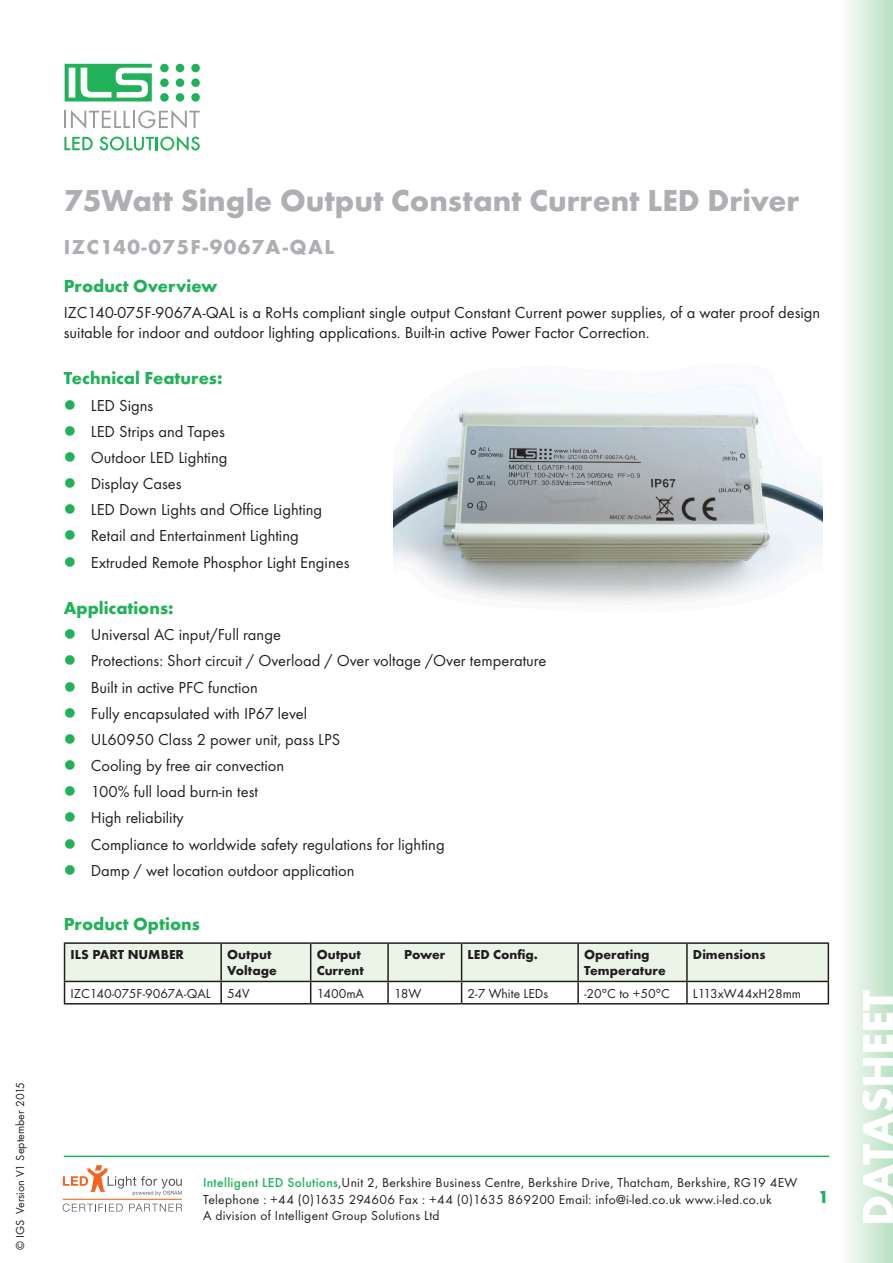
<style>
.page{position:relative;width:893px;height:1263px;background:#fff}
.page>*{position:absolute;margin:0;border:0;box-sizing:border-box;transform-origin:0 0}
.t1{font:700 45px "Futura T";color:#fff}
.t2{font:700 31.5px "Futura T";color:#aeafb3}
.t3{font:700 21px "Futura T";letter-spacing:.07em;color:#aeafb3}
.Bodytext{font:700 18px "Futura T";color:#21b259}
.Bodytext-2{font:16.5px/19.8px "Futura T";color:#231f20}
.t4{font:13.5px/16.2px "Futura T";letter-spacing:.02em;color:#231f20}
.t5{font:700 13.5px/16.2px "Futura T";color:#231f20}
.t6{font:13.5px "Futura T";color:#231f20}
.t7{font:12px "Futura T";color:#231f20}
.s1{font-weight:500;color:#21b259}
</style>
<div class="page">
<svg style="left:64px;top:110px;width:136px;height:19px"></svg>
<div style="left:160px;top:64px;width:9px;height:8px;background:#21b259;border-radius:50%"></div>
<div style="left:176px;top:64px;width:8px;height:8px;background:#21b259;border-radius:50%"></div>
<div style="left:191px;top:64px;width:9px;height:8px;background:#21b259;border-radius:50%"></div>
<div style="left:160px;top:78px;width:9px;height:9px;background:#21b259;border-radius:50%"></div>
<div style="left:176px;top:78px;width:8px;height:9px;background:#21b259;border-radius:50%"></div>
<div style="left:191px;top:78px;width:9px;height:9px;background:#21b259;border-radius:50%"></div>
<div style="left:160px;top:93px;width:9px;height:9px;background:#21b259;border-radius:50%"></div>
<div style="left:176px;top:93px;width:8px;height:9px;background:#21b259;border-radius:50%"></div>
<div style="left:191px;top:93px;width:9px;height:9px;background:#21b259;border-radius:50%"></div>
<svg style="left:65px;top:64px;width:87px;height:37px"></svg>
<svg style="left:64px;top:137px;width:29px;height:13px"></svg>
<svg style="left:100px;top:136px;width:100px;height:15px"></svg>
<hr style="left:64px;top:1155px;width:765px;height:2px;background:#21b259">
<svg style="left:63px;top:1165px;width:119px;height:31px"></svg>
<svg style="left:63px;top:1203px;width:60px;height:8px"></svg>
<svg style="left:129px;top:1204px;width:53px;height:7px"></svg>
<hr style="left:63px;top:1199px;width:119px;height:1px;background:#f36421">
<div style="left:840px;top:0;width:53px;height:1263px;background:linear-gradient(to right,#fdfdfc,#b9e0c1)"></div>
<hr style="left:64px;top:942px;width:157px;height:2px;background:#231f20">
<hr style="left:221px;top:942px;width:90px;height:2px;background:#231f20">
<hr style="left:311px;top:942px;width:77px;height:2px;background:#231f20">
<hr style="left:388px;top:942px;width:74px;height:2px;background:#231f20">
<hr style="left:462px;top:942px;width:116px;height:2px;background:#231f20">
<hr style="left:578px;top:942px;width:109px;height:2px;background:#231f20">
<hr style="left:687px;top:942px;width:142px;height:2px;background:#231f20">
<svg style="left:64px;top:943px;width:765px;height:60px"></svg>
<hr style="left:64px;top:1003px;width:157px;height:1px;background:#231f20">
<hr style="left:221px;top:1003px;width:90px;height:1px;background:#231f20">
<hr style="left:311px;top:1003px;width:77px;height:1px;background:#231f20">
<hr style="left:388px;top:1003px;width:74px;height:1px;background:#231f20">
<hr style="left:462px;top:1003px;width:116px;height:1px;background:#231f20">
<hr style="left:578px;top:1003px;width:109px;height:1px;background:#231f20">
<hr style="left:687px;top:1003px;width:142px;height:1px;background:#231f20">
<img style="left:393px;top:381px;width:429px;height:221px">
<p class="t7" style="left:13px;top:1250px;width:170px;rotate:-90deg">© IGS Version V1 September 2015</p>
<p class="t2" style="left:64px;top:182px;width:737px">75Watt Single Output Constant Current LED Driver</p>
<p class="t3" style="left:64px;top:235px;width:272px">IZC140-075F-9067A-QAL</p>
<p class="Bodytext" style="left:64px;top:275px;width:155px">Product Overview</p>
<p class="Bodytext-2" style="left:64px;top:303px;width:758px">IZC140-075F-9067A-QAL is a RoHs compliant single output Constant Current power supplies, of a water proof design suitable for indoor and outdoor lighting applications. Built-in active Power Factor Correction.</p>
<p class="Bodytext" style="left:64px;top:368px;width:160px">Technical Features:</p>
<p class="Bodytext-2" style="left:91px;top:395px;width:64px">LED Signs</p>
<p class="Bodytext-2" style="left:91px;top:421px;width:136px">LED Strips and Tapes</p>
<p class="Bodytext-2" style="left:91px;top:447px;width:138px">Outdoor LED Lighting</p>
<p class="Bodytext-2" style="left:91px;top:474px;width:92px">Display Cases</p>
<p class="Bodytext-2" style="left:91px;top:500px;width:233px">LED Down Lights and Office Lighting</p>
<p class="Bodytext-2" style="left:91px;top:526px;width:210px">Retail and Entertainment Lighting</p>
<p class="Bodytext-2" style="left:91px;top:552px;width:260px">Extruded Remote Phosphor Light Engines</p>
<p class="Bodytext" style="left:64px;top:597px;width:111px">Applications:</p>
<p class="Bodytext-2" style="left:91px;top:625px;width:192px">Universal AC input/Full range</p>
<p class="Bodytext-2" style="left:91px;top:651px;width:457px">Protections: Short circuit / Overload / Over voltage /Over temperature</p>
<p class="Bodytext-2" style="left:91px;top:677px;width:169px">Built in active PFC function</p>
<p class="Bodytext-2" style="left:91px;top:703px;width:218px">Fully encapsulated with IP67 level</p>
<p class="Bodytext-2" style="left:91px;top:729px;width:251px">UL60950 Class 2 power unit, pass LPS</p>
<p class="Bodytext-2" style="left:91px;top:755px;width:195px">Cooling by free air convection</p>
<p class="Bodytext-2" style="left:91px;top:782px;width:169px">100% full load burn-in test</p>
<p class="Bodytext-2" style="left:91px;top:808px;width:95px">High reliability</p>
<p class="Bodytext-2" style="left:91px;top:834px;width:355px">Compliance to worldwide safety regulations for lighting</p>
<p class="Bodytext-2" style="left:91px;top:860px;width:265px">Damp / wet location outdoor application</p>
<p class="Bodytext" style="left:64px;top:913px;width:138px">Product Options</p>
<p class="t5" style="left:71px;top:946px;width:115px">ILS PART NUMBER</p>
<p class="t5" style="left:227px;top:946px;width:51px">Output<br>Voltage</p>
<p class="t5" style="left:317px;top:946px;width:49px">Output<br>Current</p>
<p class="t5" style="left:404px;top:946px;width:43px">Power</p>
<p class="t5" style="left:468px;top:946px;width:72px">LED Config.</p>
<p class="t5" style="left:584px;top:946px;width:83px">Operating<br>Temperature</p>
<p class="t5" style="left:693px;top:946px;width:74px">Dimensions</p>
<p class="t6" style="left:71px;top:985px;width:142px">IZC140-075F-9067A-QAL</p>
<p class="t4" style="left:227px;top:985px;width:24px">54V</p>
<p class="t4" style="left:317px;top:985px;width:49px">1400mA</p>
<p class="t4" style="left:394px;top:985px;width:29px">18W</p>
<p class="t6" style="left:468px;top:985px;width:82px">2-7 White LEDs</p>
<p class="t4" style="left:584px;top:985px;width:87px">-20°C to +50°C</p>
<p class="t6" style="left:693px;top:985px;width:110px">L113xW44xH28mm</p>
<p class="t4" style="left:203px;top:1175px;width:596px"><span class="s1">Intelligent LED Solutions</span>,Unit 2, Berkshire Business Centre, Berkshire Drive, Thatcham, Berkshire, RG19 4EW<br>Telephone : +44 (0)1635 294606 Fax : +44 (0)1635 869200 Email: info@i-led.co.uk www.i-led.co.uk<br>A division of Intelligent Group Solutions Ltd</p>
<p class="Bodytext" style="left:818px;top:1186px;width:12px">1</p>
<h1 class="t1" style="left:851px;top:1226px;width:238px;rotate:-90deg">DATASHEET</h1>
</div>
